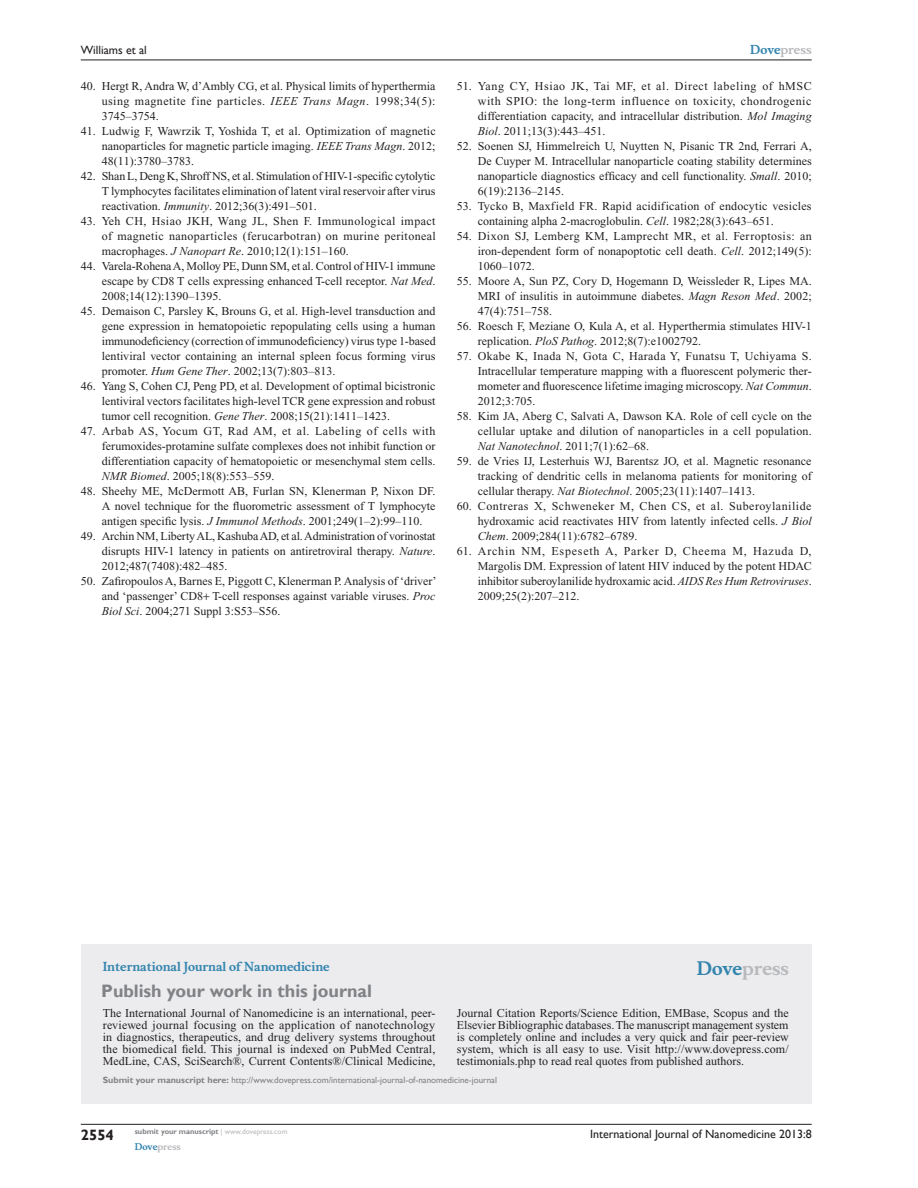
<style>
.page{position:relative;width:918px;height:1188px;background:#fff}
.page>*{position:absolute;margin:0;border:0;box-sizing:border-box;transform-origin:0 0}
.PromBx-H1{font:700 18px "Gill Sans";color:#808285}
.PromBx-Brand{font:700 18px "Musee";color:#b8b9bc}
.t1{font:700 15px "Gill Sans";color:#231f20}
.RefNL2{font:12px/15px "Times New Roman";color:#231f20;text-align:justify}
.PromBx-Tx{font:12px/12px "Times New Roman";color:#231f20;text-align:justify}
.t2{font:12px "Gill Sans";color:#231f20}
.PromBx-JrnlName{font:700 12px "Musee";color:#3485ae}
.t3{font:700 12px "Musee";color:#b8b9bc}
.PromBx-SubmitMssWebA{font:9px "Gill Sans";color:#808285}
.t4{font:700 9px "Musee";color:#b8b9bc}
.t5{font:700 7.5px "Gill Sans";color:#808285}
.s1{font-style:italic}
.s2{color:#3485ae}
.s3{font-weight:700}
.s4{font-weight:400;color:#b8b9bc}
</style>
<div class="page">
<div style="left:81px;top:944px;width:731px;height:159px;background:#ececee"></div>
<hr style="left:81px;top:1124px;width:731px;height:1px;background:#231f20">
<hr style="left:81px;top:60px;width:731px;height:1px;background:#231f20">
<p class="t2" style="left:81px;top:43px;width:68px">Williams et al</p>
<p class="RefNL2" style="left:102px;top:79px;width:335px;text-indent:-21px">40. Hergt R, Andra W, d’Ambly CG, et al. Physical limits of hyperthermia using magnetite fine particles. <span class="s1">IEEE Trans Magn</span>. 1998;34(5):<br>3745–3754.</p>
<p class="RefNL2" style="left:102px;top:124px;width:335px;text-indent:-21px">41. Ludwig F, Wawrzik T, Yoshida T, et al. Optimization of magnetic nanoparticles for magnetic particle imaging. <span class="s1">IEEE Trans Magn</span>. 2012; 48(11):3780–3783.</p>
<p class="RefNL2" style="left:102px;top:169px;width:335px;text-indent:-21px">42. Shan L, Deng K, Shroff NS, et al. Stimulation of HIV-1-specific cytolytic T lymphocytes facilitates elimination of latent viral reservoir after virus reactivation. <span class="s1">Immunity</span>. 2012;36(3):491–501.</p>
<p class="RefNL2" style="left:102px;top:214px;width:336px;text-indent:-21px">43. Yeh CH, Hsiao JKH, Wang JL, Shen F. Immunological impact of magnetic nanoparticles (ferucarbotran) on murine peritoneal macrophages. <span class="s1">J Nanopart Re</span>. 2010;12(1):151–160.</p>
<p class="RefNL2" style="left:102px;top:259px;width:335px;text-indent:-21px">44. Varela-Rohena A, Molloy PE, Dunn SM, et al. Control of HIV-1 immune escape by CD8 T cells expressing enhanced T-cell receptor. <span class="s1">Nat Med</span>.<br>2008;14(12):1390–1395.</p>
<p class="RefNL2" style="left:102px;top:304px;width:335px;text-indent:-21px">45. Demaison C, Parsley K, Brouns G, et al. High-level transduction and gene expression in hematopoietic repopulating cells using a human immunodeficiency (correction of immunodeficiency) virus type 1-based lentiviral vector containing an internal spleen focus forming virus promoter. <span class="s1">Hum Gene Ther</span>. 2002;13(7):803–813.</p>
<p class="RefNL2" style="left:102px;top:379px;width:335px;text-indent:-21px">46. Yang S, Cohen CJ, Peng PD, et al. Development of optimal bicistronic lentiviral vectors facilitates high-level TCR gene expression and robust tumor cell recognition. <span class="s1">Gene Ther</span>. 2008;15(21):1411–1423.</p>
<p class="RefNL2" style="left:102px;top:424px;width:335px;text-indent:-21px">47. Arbab AS, Yocum GT, Rad AM, et al. Labeling of cells with ferumoxides-protamine sulfate complexes does not inhibit function or differentiation capacity of hematopoietic or mesenchymal stem cells.<br><span class="s1">NMR Biomed</span>. 2005;18(8):553–559.</p>
<p class="RefNL2" style="left:102px;top:484px;width:335px;text-indent:-21px">48. Sheehy ME, McDermott AB, Furlan SN, Klenerman P, Nixon DF.<br>A novel technique for the fluorometric assessment of T lymphocyte antigen specific lysis. <span class="s1">J Immunol Methods</span>. 2001;249(1–2):99–110.</p>
<p class="RefNL2" style="left:102px;top:529px;width:335px;text-indent:-21px">49. Archin NM, Liberty AL, Kashuba AD, et al. Administration of vorinostat disrupts HIV-1 latency in patients on antiretroviral therapy. <span class="s1">Nature</span>.<br>2012;487(7408):482–485.</p>
<p class="RefNL2" style="left:102px;top:574px;width:336px;text-indent:-21px">50. Zafiropoulos A, Barnes E, Piggott C, Klenerman P. Analysis of ‘driver’ and ‘passenger’ CD8 T-cell responses against variable viruses. <span class="s1">Proc Biol Sci</span>. 2004;271 Suppl 3:S53–S56.</p>
<p class="t3" style="left:750px;top:43px;width:63px"><span class="s2">Dove</span>press</p>
<p class="RefNL2" style="left:478px;top:79px;width:335px;text-indent:-21px">51. Yang CY, Hsiao JK, Tai MF, et al. Direct labeling of hMSC with SPIO: the long-term influence on toxicity, chondrogenic differentiation capacity, and intracellular distribution. <span class="s1">Mol Imaging Biol</span>. 2011;13(3):443–451.</p>
<p class="RefNL2" style="left:478px;top:139px;width:336px;text-indent:-21px">52. Soenen SJ, Himmelreich U, Nuytten N, Pisanic TR 2nd, Ferrari A, De Cuyper M. Intracellular nanoparticle coating stability determines nanoparticle diagnostics efficacy and cell functionality. <span class="s1">Small</span>. 2010; 6(19):2136–2145.</p>
<p class="RefNL2" style="left:478px;top:199px;width:335px;text-indent:-21px">53. Tycko B, Maxfield FR. Rapid acidification of endocytic vesicles containing alpha 2-macroglobulin. <span class="s1">Cell</span>. 1982;28(3):643–651.</p>
<p class="RefNL2" style="left:478px;top:229px;width:335px;text-indent:-21px">54. Dixon SJ, Lemberg KM, Lamprecht MR, et al. Ferroptosis: an iron-dependent form of nonapoptotic cell death. <span class="s1">Cell</span>. 2012;149(5):<br>1060–1072.</p>
<p class="RefNL2" style="left:478px;top:274px;width:335px;text-indent:-21px">55. Moore A, Sun PZ, Cory D, Hogemann D, Weissleder R, Lipes MA.<br>MRI of insulitis in autoimmune diabetes. <span class="s1">Magn Reson Med</span>. 2002; 47(4):751–758.</p>
<p class="RefNL2" style="left:478px;top:319px;width:335px;text-indent:-21px">56. Roesch F, Meziane O, Kula A, et al. Hyperthermia stimulates HIV-1 replication. <span class="s1">PloS Pathog</span>. 2012;8(7):e1002792.</p>
<p class="RefNL2" style="left:478px;top:349px;width:335px;text-indent:-21px">57. Okabe K, Inada N, Gota C, Harada Y, Funatsu T, Uchiyama S.<br>Intracellular temperature mapping with a fluorescent polymeric ther&shy;mometer and fluorescence lifetime imaging microscopy. <span class="s1">Nat Commun</span>.<br>2012;3:705.</p>
<p class="RefNL2" style="left:478px;top:409px;width:335px;text-indent:-21px">58. Kim JA, Aberg C, Salvati A, Dawson KA. Role of cell cycle on the cellular uptake and dilution of nanoparticles in a cell population.<br><span class="s1">Nat Nanotechnol</span>. 2011;7(1):62–68.</p>
<p class="RefNL2" style="left:478px;top:454px;width:335px;text-indent:-21px">59. de Vries IJ, Lesterhuis WJ, Barentsz JO, et al. Magnetic resonance tracking of dendritic cells in melanoma patients for monitoring of cellular therapy. <span class="s1">Nat Biotechnol</span>. 2005;23(11):1407–1413.</p>
<p class="RefNL2" style="left:478px;top:499px;width:335px;text-indent:-21px">60. Contreras X, Schweneker M, Chen CS, et al. Suberoylanilide hydroxamic acid reactivates HIV from latently infected cells. <span class="s1">J Biol Chem</span>. 2009;284(11):6782–6789.</p>
<p class="RefNL2" style="left:478px;top:544px;width:335px;text-indent:-21px">61. Archin NM, Espeseth A, Parker D, Cheema M, Hazuda D, Margolis DM. Expression of latent HIV induced by the potent HDAC inhibitor suberoylanilide hydroxamic acid. <span class="s1">AIDS Res Hum Retroviruses</span>.<br>2009;25(2):207–212.</p>
<p class="PromBx-JrnlName" style="left:103px;top:959px;width:228px">International Journal of Nanomedicine</p>
<p class="PromBx-H1" style="left:101px;top:980px;width:272px">Publish your work in this journal</p>
<p class="PromBx-Brand" style="left:697px;top:958px;width:94px"><span class="s2">Dove</span>press</p>
<p class="PromBx-Tx" style="left:103px;top:1007px;width:334px">The International Journal of Nanomedicine is an international, peer&shy;reviewed journal focusing on the application of nanotechnology in diagnostics, therapeutics, and drug delivery systems throughout the biomedical field. This journal is indexed on PubMed Central, MedLine, CAS, SciSearch®, Current Contents®/Clinical Medicine,</p>
<p class="PromBx-Tx" style="left:457px;top:1007px;width:333px">Journal Citation Reports/Science Edition, EMBase, Scopus and the Elsevier Bibliographic databases. The manuscript management system is completely online and includes a very quick and fair peer-review system, which is all easy to use. Visit http://www.dovepress.com/ testimonials.php to read real quotes from published authors.</p>
<p class="PromBx-SubmitMssWebA" style="left:103px;top:1075px;width:396px"><span class="s3">Submit your manuscript here:</span> http://www.dovepress.com/international-journal-of-nanomedicine-journal</p>
<p class="t1" style="left:81px;top:1126px;width:35px">2554</p>
<p class="t5" style="left:135px;top:1127px;width:154px">submit your manuscript <span class="s4">| www.dovepress.com</span></p>
<p class="t4" style="left:135px;top:1141px;width:48px"><span class="s2">Dove</span>press</p>
<p class="t2" style="left:590px;top:1127px;width:223px">International Journal of Nanomedicine 2013:8</p>
</div>
